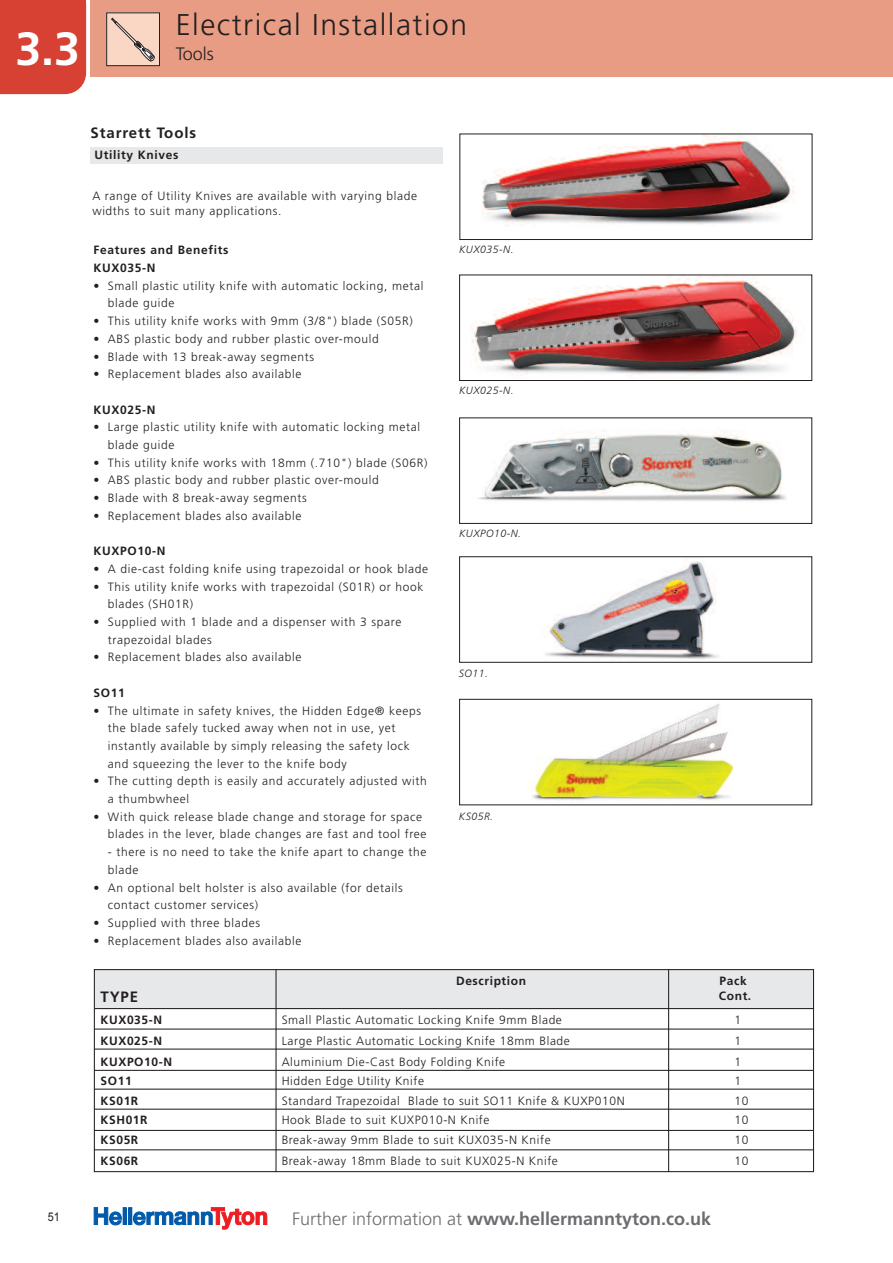
<style>
.page{position:relative;width:893px;height:1263px;background:#fff}
.page>*{position:absolute;margin:0;border:0;box-sizing:border-box;transform-origin:0 0}
.t1{font:700 46.5px "Frutiger";color:#fff}
.t2{font:300 30px "Frutiger";letter-spacing:.05em;color:#231f20}
.t3{font:700 18px "Frutiger";color:#6c6d70}
.t4{font:300 18px "Frutiger";color:#231f20}
.t5{font:700 15px "Frutiger";letter-spacing:.06em;color:#231f20}
.t6{font:300 12px/17.7px "Frutiger";letter-spacing:.055em;color:#231f20}
.t7{font:700 12px/15.8px "Frutiger";letter-spacing:.05em;color:#231f20}
.t8{font:12px "Arial";color:#231f20;scale:.9 1}
.t9{font:italic 300 10.5px "Frutiger";letter-spacing:.045em;color:#231f20}
.s1{font-weight:300}
</style>
<div class="page">
<svg style="left:60px;top:74px;width:26px;height:20px"></svg>
<div style="left:0;top:0;width:86px;height:74px;background:#d64133"></div>
<div style="left:0;top:0;width:60px;height:94px;background:#d64133"></div>
<div style="left:90px;top:0;width:803px;height:77px;background:#e89c83"></div>
<svg style="left:94px;top:1207px;width:28px;height:18px"></svg>
<div style="left:123px;top:1207px;width:4px;height:18px;border:1px solid #015aaa"></div>
<div style="left:128px;top:1207px;width:4px;height:18px;border:1px solid #015aaa"></div>
<svg style="left:133px;top:1207px;width:134px;height:22px"></svg>
<div style="left:107px;top:13px;width:52px;height:53px;background:#fad6c5"></div>
<svg style="left:111px;top:18px;width:44px;height:44px"></svg>
<div style="left:106px;top:12px;width:54px;height:54px;border:1px solid #231f20"></div>
<div style="left:90px;top:147px;width:353px;height:16px;background:#e7e8e9"></div>
<img style="left:482px;top:136px;width:313px;height:90px">
<div style="left:459px;top:134px;width:353px;height:106px;border:1px solid #231f20"></div>
<img style="left:471px;top:277px;width:326px;height:99px">
<div style="left:459px;top:275px;width:353px;height:106px;border:1px solid #231f20"></div>
<img style="left:478px;top:430px;width:308px;height:71px">
<div style="left:459px;top:417px;width:353px;height:107px;border:1px solid #231f20"></div>
<img style="left:544px;top:561px;width:175px;height:99px">
<div style="left:459px;top:556px;width:353px;height:107px;border:1px solid #231f20"></div>
<img style="left:532px;top:704px;width:202px;height:99px">
<div style="left:459px;top:699px;width:353px;height:106px;border:1px solid #231f20"></div>
<div style="left:95px;top:970px;width:718px;height:39px;background:#e7e8e9"></div>
<div style="left:94px;top:969px;width:720px;height:203px;border:1px solid #231f20"></div>
<hr style="left:95px;top:1008px;width:718px;height:1px;background:#231f20">
<hr style="left:668px;top:969px;width:1px;height:203px;background:#231f20">
<hr style="left:275px;top:969px;width:2px;height:203px;background:#231f20">
<hr style="left:94px;top:1028px;width:719px;height:1px;background:#231f20">
<hr style="left:94px;top:1048px;width:719px;height:1px;background:#231f20">
<hr style="left:94px;top:1070px;width:719px;height:1px;background:#231f20">
<hr style="left:94px;top:1088px;width:719px;height:2px;background:#231f20">
<hr style="left:94px;top:1108px;width:719px;height:2px;background:#231f20">
<hr style="left:94px;top:1130px;width:719px;height:1px;background:#231f20">
<hr style="left:94px;top:1149px;width:719px;height:1px;background:#231f20">
<h1 class="t1" style="left:15px;top:30px;width:66px">3.3</h1>
<h2 class="t2" style="left:176px;top:12px;width:293px">Electrical Installation</h2>
<h3 class="t4" style="left:176px;top:47px;width:40px">Tools</h3>
<p class="t5" style="left:91px;top:127px;width:107px">Starrett Tools</p>
<p class="t7" style="left:95px;top:148px;width:85px">Utility Knives</p>
<p class="t6" style="left:92px;top:190px;width:326px;line-height:14.4px">A range of Utility Knives are available with varying blade widths to suit many applications.</p>
<p class="t7" style="left:94px;top:242px;width:137px;line-height:17.7px">Features and Benefits<br>KUX035-N</p>
<p class="t6" style="left:108px;top:278px;width:317px;text-indent:-14px">• Small plastic utility knife with automatic locking, metal blade guide</p>
<p class="t6" style="left:94px;top:313px;width:321px">• This utility knife works with 9mm (3/8") blade (S05R)</p>
<p class="t6" style="left:94px;top:331px;width:287px">• ABS plastic body and rubber plastic over-mould</p>
<p class="t6" style="left:94px;top:348px;width:222px">• Blade with 13 break-away segments</p>
<p class="t6" style="left:94px;top:366px;width:209px">• Replacement blades also available</p>
<p class="t7" style="left:94px;top:402px;width:63px">KUX025-N</p>
<p class="t6" style="left:108px;top:419px;width:314px;text-indent:-14px">• Large plastic utility knife with automatic locking metal blade guide</p>
<p class="t6" style="left:94px;top:455px;width:335px">• This utility knife works with 18mm (.710") blade (S06R)</p>
<p class="t6" style="left:94px;top:472px;width:287px">• ABS plastic body and rubber plastic over-mould</p>
<p class="t6" style="left:94px;top:490px;width:215px">• Blade with 8 break-away segments</p>
<p class="t6" style="left:94px;top:508px;width:209px">• Replacement blades also available</p>
<p class="t7" style="left:94px;top:544px;width:73px">KUXPO10-N</p>
<p class="t6" style="left:94px;top:561px;width:336px">• A die-cast folding knife using trapezoidal or hook blade</p>
<p class="t6" style="left:108px;top:578px;width:317px;text-indent:-14px">• This utility knife works with trapezoidal (S01R) or hook blades (SH01R)</p>
<p class="t6" style="left:108px;top:614px;width:295px;text-indent:-14px">• Supplied with 1 blade and a dispenser with 3 spare trapezoidal blades</p>
<p class="t6" style="left:94px;top:649px;width:209px">• Replacement blades also available</p>
<p class="t7" style="left:94px;top:686px;width:33px">SO11</p>
<p class="t6" style="left:108px;top:702px;width:315px;text-indent:-14px">• The ultimate in safety knives, the Hidden Edge® keeps the blade safely tucked away when not in use, yet instantly available by simply releasing the safety lock and squeezing the lever to the knife body</p>
<p class="t6" style="left:108px;top:773px;width:320px;text-indent:-14px">• The cutting depth is easily and accurately adjusted with a thumbwheel</p>
<p class="t6" style="left:108px;top:809px;width:320px;text-indent:-14px">• With quick release blade change and storage for space blades in the lever, blade changes are fast and tool free</p>
<p class="t6" style="left:108px;top:844px;width:320px">- there is no need to take the knife apart to change the blade</p>
<p class="t6" style="left:108px;top:879px;width:296px;text-indent:-14px">• An optional belt holster is also available (for details contact customer services)</p>
<p class="t6" style="left:94px;top:915px;width:168px">• Supplied with three blades</p>
<p class="t6" style="left:94px;top:932px;width:209px">• Replacement blades also available</p>
<p class="t5" style="left:101px;top:991px;width:39px">TYPE</p>
<p class="t9" style="left:459px;top:245px;width:56px">KUX035-N.</p>
<p class="t9" style="left:459px;top:386px;width:56px">KUX025-N.</p>
<p class="t9" style="left:459px;top:529px;width:64px">KUXPO10-N.</p>
<p class="t9" style="left:459px;top:669px;width:31px">SO11.</p>
<p class="t9" style="left:459px;top:812px;width:36px">KS05R.</p>
<p class="t7" style="left:456px;top:973px;width:71px">Description</p>
<p class="t7" style="left:719px;top:973px;width:34px">Pack<br>Cont.</p>
<p class="t7" style="left:101px;top:1013px;width:63px">KUX035-N</p>
<p class="t6" style="left:282px;top:1012px;width:282px">Small Plastic Automatic Locking Knife 9mm Blade</p>
<p class="t6" style="left:734px;top:1012px;width:8px">1</p>
<p class="t7" style="left:101px;top:1034px;width:63px">KUX025-N</p>
<p class="t6" style="left:282px;top:1033px;width:290px">Large Plastic Automatic Locking Knife 18mm Blade</p>
<p class="t6" style="left:734px;top:1033px;width:8px">1</p>
<p class="t7" style="left:101px;top:1055px;width:73px">KUXPO10-N</p>
<p class="t6" style="left:282px;top:1054px;width:225px">Aluminium Die-Cast Body Folding Knife</p>
<p class="t6" style="left:734px;top:1054px;width:8px">1</p>
<p class="t7" style="left:101px;top:1074px;width:33px">SO11</p>
<p class="t6" style="left:282px;top:1073px;width:144px">Hidden Edge Utility Knife</p>
<p class="t6" style="left:734px;top:1073px;width:8px">1</p>
<p class="t7" style="left:101px;top:1094px;width:39px">KS01R</p>
<p class="t6" style="left:282px;top:1093px;width:345px">Standard Trapezoidal Blade to suit SO11 Knife &amp; KUXP010N</p>
<p class="t6" style="left:734px;top:1093px;width:15px">10</p>
<p class="t7" style="left:101px;top:1113px;width:49px">KSH01R</p>
<p class="t6" style="left:282px;top:1112px;width:209px">Hook Blade to suit KUXP010-N Knife</p>
<p class="t6" style="left:734px;top:1112px;width:15px">10</p>
<p class="t7" style="left:101px;top:1133px;width:39px">KS05R</p>
<p class="t6" style="left:282px;top:1132px;width:271px">Break-away 9mm Blade to suit KUX035-N Knife</p>
<p class="t6" style="left:734px;top:1132px;width:15px">10</p>
<p class="t7" style="left:101px;top:1154px;width:39px">KS06R</p>
<p class="t6" style="left:282px;top:1153px;width:278px">Break-away 18mm Blade to suit KUX025-N Knife</p>
<p class="t6" style="left:734px;top:1153px;width:15px">10</p>
<p class="t8" style="left:48px;top:1210px;width:15px">51</p>
<h3 class="t3" style="left:292px;top:1211px;width:421px"><span class="s1">Further information at</span> www.hellermanntyton.co.uk</h3>
</div>
